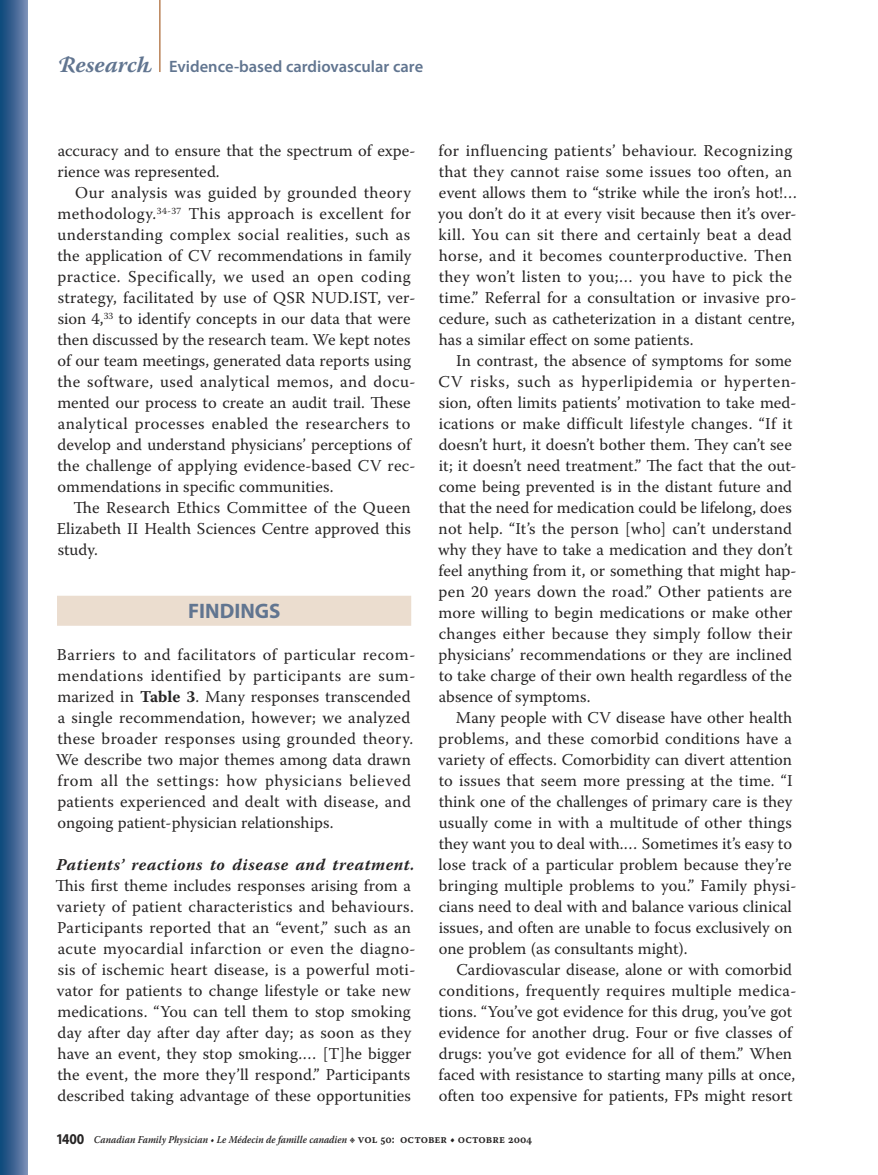
<style>
.page{position:relative;width:878px;height:1175px;background:#fff}
.page>*{position:absolute;margin:0;border:0;box-sizing:border-box;transform-origin:0 0}
.HeadOne{font:700 21px "Myriad Pro";letter-spacing:.005em;color:#617590}
.Paragraph{font:16.5px/21px "Warnock Pro";letter-spacing:.005em;color:#272525}
.MainTextTwo{font:16.5px/21px "Warnock Pro";letter-spacing:.015em;color:#272525}
.MainText{font:16.5px/21px "Warnock Pro";letter-spacing:.02em;color:#272525}
.FolioLeft{font:16.5px/21px "Warnock Pro";color:#272525}
.RunningHeadLeft{font:600 16.5px "Myriad Pro";color:#617590}
.FolioLeft-2{font:italic 600 10.5px "Warnock Pro";color:#272525;scale:.9 1}
.s1{font-family:"Warnock Pro";font-weight:700;font-style:italic;font-size:22.5px}
.s2{font-weight:700}
.s3{font-weight:700;font-style:italic}
.s4{font-family:"Myriad Pro";font-weight:700;font-style:normal;font-size:15px}
.s5{font-family:"Warnock Pro Capt";font-weight:400;font-style:normal;font-size:12px}
.s6{font-family:"Warnock Pro Semibold Capt";font-weight:400;font-style:normal;font-size:12px}
</style>
<div class="page">
<svg style="left:0;top:0;width:27px;height:1174px;background:#3f6694"></svg>
<hr style="left:159px;top:0;width:1px;height:72px;background:#b98257">
<div style="left:57px;top:596px;width:354px;height:30px;background:#ebddcf"></div>
<p class="RunningHeadLeft" style="left:57px;top:57px;width:368px"><span class="s1">Research</span> Evidence-based cardiovascular care</p>
<p class="FolioLeft" style="left:57px;top:140px;width:359px">accuracy and to ensure that the spectrum of expe&shy;rience was represented.</p>
<p class="Paragraph" style="left:57px;top:182px;width:359px;text-indent:18px">Our analysis was guided by grounded theory methodology.<sup>34-37</sup> This approach is excellent for understanding complex social realities, such as the application of CV recommendations in family practice. Specifically, we used an open coding strategy, facilitated by use of QSR NUD.IST, ver&shy;sion 4,<sup>33</sup> to identify concepts in our data that were then discussed by the research team. We kept notes of our team meetings, generated data reports using the software, used analytical memos, and docu&shy;mented our process to create an audit trail. These analytical processes enabled the researchers to develop and understand physicians’ perceptions of the challenge of applying evidence-based CV rec&shy;ommendations in specific communities.</p>
<p class="Paragraph" style="left:57px;top:497px;width:355px;text-align:justify;text-indent:16px">The Research Ethics Committee of the Queen Elizabeth II Health Sciences Centre approved this study.</p>
<p class="HeadOne" style="left:188px;top:599px;width:94px">FINDINGS</p>
<p class="MainText" style="left:56px;top:644px;width:361px">Barriers to and facilitators of particular recom&shy;mendations identified by participants are sum&shy;marized in <span class="s2">Table 3</span>. Many responses transcended a single recommendation, however; we analyzed these broader responses using grounded theory.<br>We describe two major themes among data drawn from all the settings: how physicians believed patients experienced and dealt with disease, and ongoing patient-physician relationships.</p>
<p class="MainTextTwo" style="left:55px;top:854px;width:361px"><span class="s3">Patients’ reactions to disease and treatment.<br></span>This first theme includes responses arising from a variety of patient characteristics and behaviours.<br>Participants reported that an “event,” such as an acute myocardial infarction or even the diagno&shy;sis of ischemic heart disease, is a powerful moti&shy;vator for patients to change lifestyle or take new medications. “You can tell them to stop smoking day after day after day after day; as soon as they have an event, they stop smoking.… [T]he bigger the event, the more they’ll respond.” Participants described taking advantage of these opportunities</p>
<p class="MainTextTwo" style="left:438px;top:140px;width:361px">for influencing patients’ behaviour. Recognizing that they cannot raise some issues too often, an event allows them to “strike while the iron’s hot!… you don’t do it at every visit because then it’s over&shy;kill. You can sit there and certainly beat a dead horse, and it becomes counterproductive. Then they won’t listen to you;… you have to pick the time.” Referral for a consultation or invasive pro&shy;cedure, such as catheterization in a distant centre, has a similar effect on some patients.</p>
<p class="Paragraph" style="left:438px;top:350px;width:360px;text-indent:18px">In contrast, the absence of symptoms for some CV risks, such as hyperlipidemia or hyperten&shy;sion, often limits patients’ motivation to take med&shy;ications or make difficult lifestyle changes. “If it doesn’t hurt, it doesn’t bother them. They can’t see it; it doesn’t need treatment.” The fact that the out&shy;come being prevented is in the distant future and that the need for medication could be lifelong, does not help. “It’s the person [who] can’t understand why they have to take a medication and they don’t feel anything from it, or something that might hap&shy;pen 20 years down the road.” Other patients are more willing to begin medications or make other changes either because they simply follow their physicians’ recommendations or they are inclined to take charge of their own health regardless of the absence of symptoms.</p>
<p class="Paragraph" style="left:438px;top:707px;width:360px;text-indent:18px">Many people with CV disease have other health problems, and these comorbid conditions have a variety of effects. Comorbidity can divert attention to issues that seem more pressing at the time. “I think one of the challenges of primary care is they usually come in with a multitude of other things they want you to deal with.… Sometimes it’s easy to lose track of a particular problem because they’re bringing multiple problems to you.” Family physi&shy;cians need to deal with and balance various clinical issues, and often are unable to focus exclusively on one problem (as consultants might).</p>
<p class="Paragraph" style="left:438px;top:959px;width:359px;text-indent:18px">Cardiovascular disease, alone or with comorbid conditions, frequently requires multiple medica&shy;tions. “You’ve got evidence for this drug, you’ve got evidence for another drug. Four or five classes of drugs: you’ve got evidence for all of them.” When faced with resistance to starting many pills at once, often too expensive for patients, FPs might resort</p>
<p class="FolioLeft-2" style="left:57px;top:1133px;width:529px"><span class="s4">1400</span> Canadian Family Physician • Le Médecin de famille canadien <span class="s5">d</span> <span class="s6">VOL 50: OCTOBER • OCTOBRE 2004</span></p>
</div>
